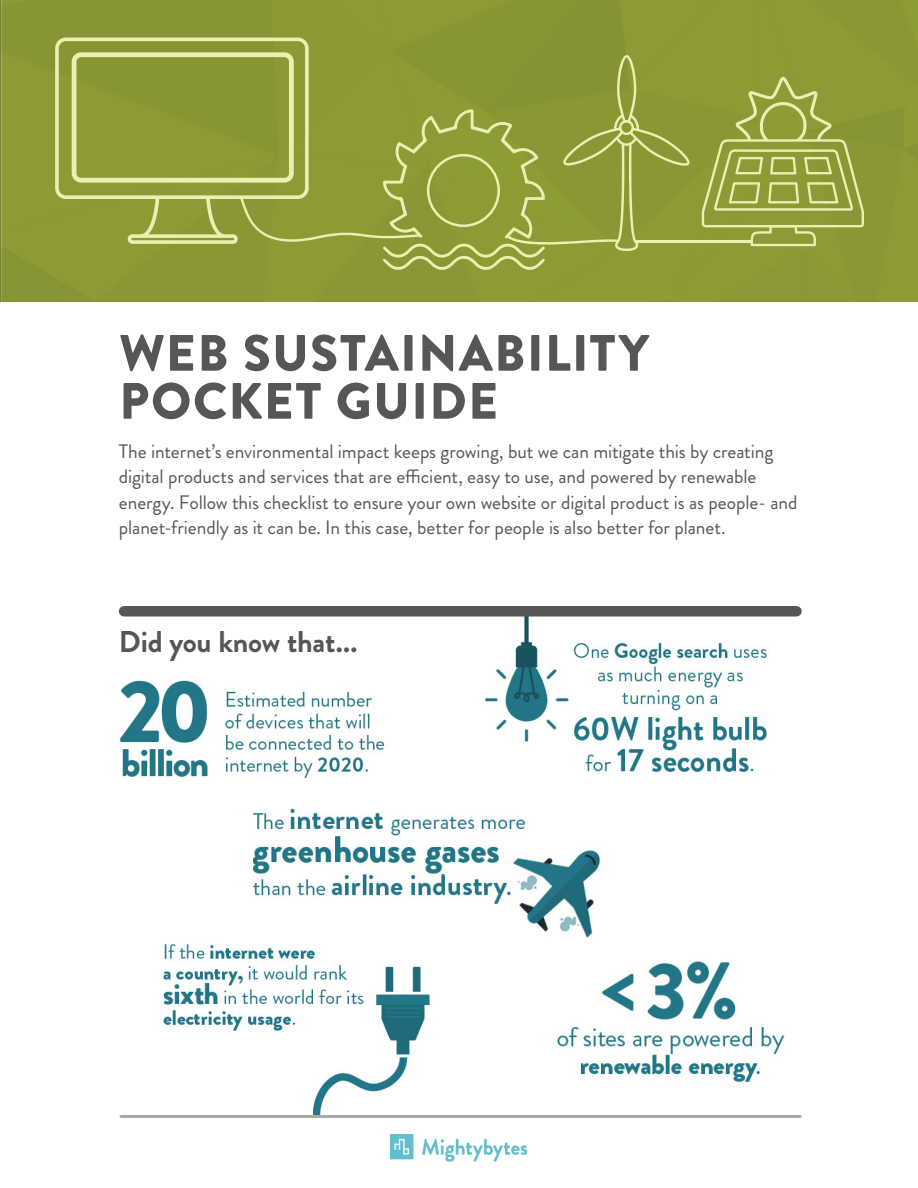
<style>
.page{position:relative;width:918px;height:1188px;background:#fff}
.page>*{position:absolute;margin:0;border:0;box-sizing:border-box;transform-origin:0 0}
.Heading{font:900 51px/48px "Brandon Grotesque";letter-spacing:.025em;color:#555656}
.Subhead{font:700 30px "Brandon Grotesque";letter-spacing:-.005em;color:#555656}
.Body{font:19.5px/25.5px "Brandon Grotesque";letter-spacing:-.005em;color:#555656}
</style>
<div class="page">
<img style="left:163px;top:944px;width:267px;height:171px">
<img style="left:483px;top:616px;width:289px;height:156px">
<img style="left:391px;top:1135px;width:136px;height:26px">
<hr style="left:121px;top:1115px;width:679px;height:3px;background:#aaa7a7">
<div style="left:1px;top:0;width:917px;height:301px;background:#8d9a35"></div>
<svg style="left:55px;top:38px;width:254px;height:206px;background:#9faa4f"></svg>
<hr style="left:635px;top:240px;width:117px;height:2px;background:#ecefaf">
<svg style="left:702px;top:77px;width:162px;height:169px;background:#9ca749"></svg>
<svg style="left:72px;top:52px;width:620px;height:218px;background:#939f3f"></svg>
<div style="left:124px;top:606px;width:672px;height:10px;background:#555656"></div>
<img style="left:119px;top:680px;width:266px;height:98px">
<img style="left:254px;top:809px;width:346px;height:129px">
<img style="left:557px;top:961px;width:228px;height:121px">
<p class="Heading" style="left:119px;top:330px;width:531px">WEB SUSTAINABILITY<br>POCKET GUIDE</p>
<p class="Body" style="left:119px;top:439px;width:680px">The internet’s environmental impact keeps growing, but we can mitigate this by creating digital products and services that are efficient, easy to use, and powered by renewable energy. Follow this checklist to ensure your own website or digital product is as people- and planet-friendly as it can be. In this case, better for people is also better for planet.</p>
<p class="Subhead" style="left:119px;top:621px;width:240px">Did you know that...</p>
</div>
